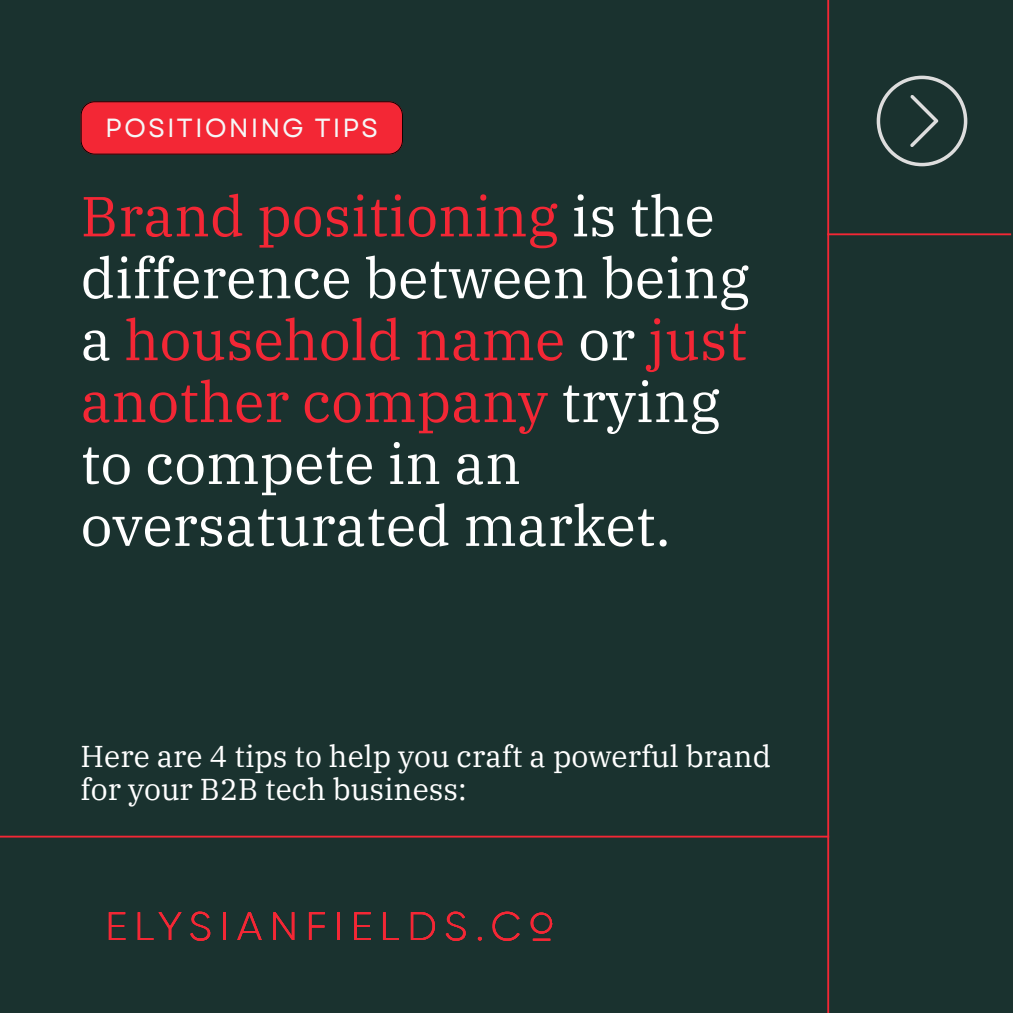
<style>
.page{position:relative;width:1013px;height:1013px;background:#fff}
.page>*{position:absolute;margin:0;border:0;box-sizing:border-box;transform-origin:0 0}
.t1{font:56.25px/61.9px "IBM Plex Serif";color:#f32735}
.t2{font:56.25px/61.9px "IBM Plex Serif";color:#fff}
.t3{font:30px/32.8px "IBM Plex Serif";color:#fff}
.t4{font:26.25px "Garet";letter-spacing:.075em;color:#f6f6f6}
.s1{color:#fff}
</style>
<div class="page">
<div style="left:0;top:0;width:1012px;height:1012px;background:#1a322f"></div>
<hr style="left:827px;top:0;width:2px;height:1012px;background:#f32735">
<hr style="left:827px;top:233px;width:184px;height:2px;background:#f32735">
<hr style="left:0;top:835px;width:829px;height:2px;background:#f32735">
<svg style="left:876px;top:76px;width:91px;height:90px"></svg>
<svg style="left:81px;top:101px;width:322px;height:54px;background:#e62532"></svg>
<svg style="left:109px;top:912px;width:16px;height:28px"></svg>
<svg style="left:137px;top:912px;width:44px;height:28px"></svg>
<svg style="left:190px;top:911px;width:20px;height:29px"></svg>
<hr style="left:223px;top:912px;width:3px;height:28px;background:#f32735">
<svg style="left:237px;top:912px;width:25px;height:28px"></svg>
<svg style="left:273px;top:912px;width:21px;height:28px"></svg>
<svg style="left:309px;top:912px;width:16px;height:28px"></svg>
<hr style="left:337px;top:912px;width:3px;height:28px;background:#f32735">
<svg style="left:354px;top:912px;width:17px;height:28px"></svg>
<svg style="left:383px;top:912px;width:16px;height:28px"></svg>
<svg style="left:410px;top:912px;width:25px;height:28px"></svg>
<svg style="left:445px;top:911px;width:20px;height:29px"></svg>
<svg style="left:477px;top:936px;width:5px;height:4px"></svg>
<svg style="left:492px;top:911px;width:27px;height:29px"></svg>
<svg style="left:530px;top:912px;width:22px;height:28px"></svg>
<p class="t4" style="left:105px;top:109px;width:274px">POSITIONING TIPS</p>
<p class="t1" style="left:81px;top:184px;width:670px">Brand positioning <span class="s1">is the difference between being a</span> household name <span class="s1">or</span> just another company <span class="s1">trying</span></p>
<p class="t2" style="left:81px;top:432px;width:591px">to compete in an oversaturated market.</p>
<p class="t3" style="left:81px;top:739px;width:691px">Here are 4 tips to help you craft a powerful brand for your B2B tech business:</p>
</div>
